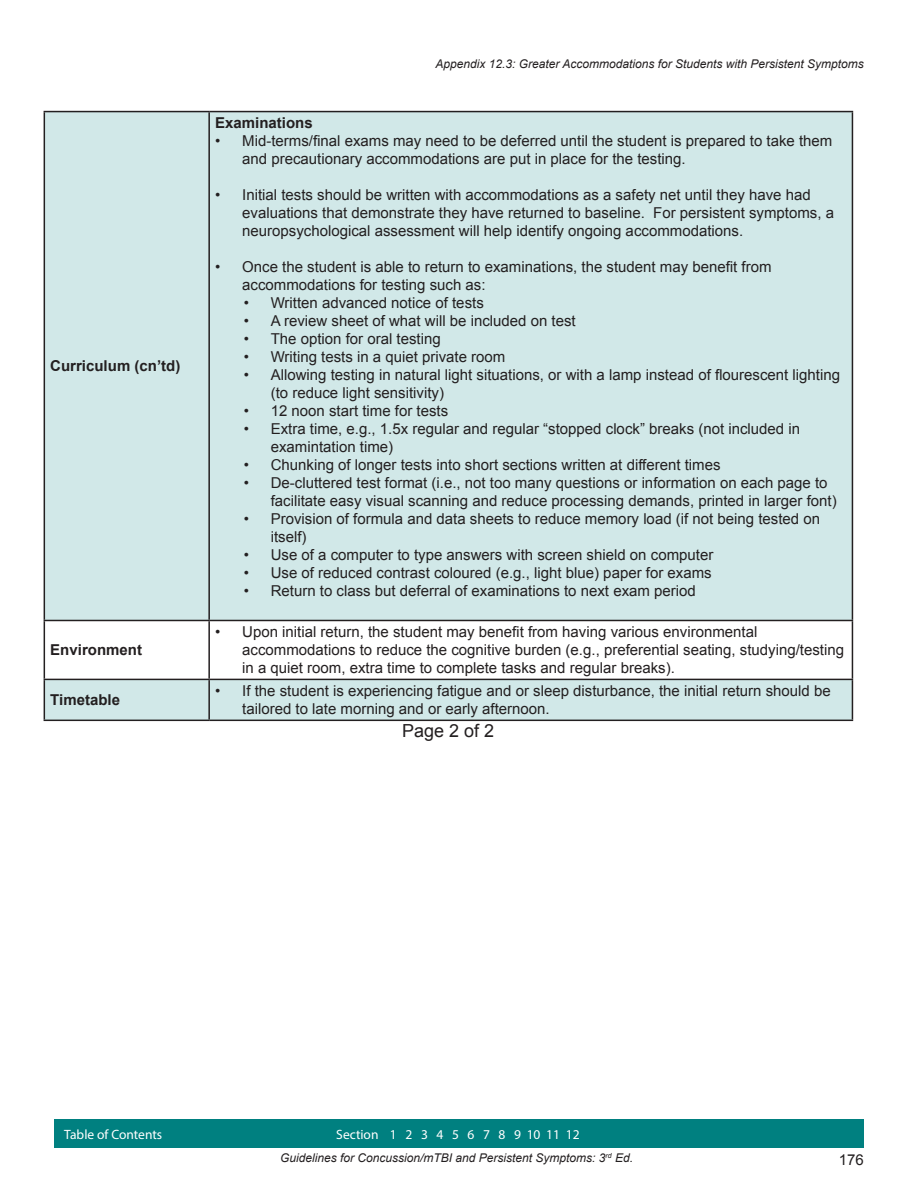
<style>
.page{position:relative;width:918px;height:1188px;background:#fff}
.page>*{position:absolute;margin:0;border:0;box-sizing:border-box;transform-origin:0 0}
.Body_Paragraph{font:18px "Arial";color:#231f20}
.t1{font:15px/18px "Arial";color:#231f20}
.Body_Paragraph-2{font:700 15px "Arial";color:#231f20}
.t2{font:13.5px "Myriad Pro";color:#fff}
.t3{font:italic 12px "Arial";color:#231f20}
</style>
<div class="page">
<div style="left:54px;top:1120px;width:810px;height:28px;background:#008080"></div>
<svg style="left:45px;top:112px;width:807px;height:608px;background:#d4e9e9"></svg>
<hr style="left:44px;top:111px;width:165px;height:1px;background:#231f20">
<hr style="left:44px;top:112px;width:1px;height:508px;background:#231f20">
<hr style="left:209px;top:111px;width:644px;height:1px;background:#231f20">
<hr style="left:208px;top:112px;width:2px;height:508px;background:#231f20">
<hr style="left:852px;top:112px;width:1px;height:508px;background:#231f20">
<hr style="left:44px;top:620px;width:165px;height:1px;background:#231f20">
<hr style="left:44px;top:621px;width:1px;height:58px;background:#231f20">
<hr style="left:209px;top:620px;width:644px;height:1px;background:#231f20">
<hr style="left:208px;top:621px;width:2px;height:58px;background:#231f20">
<hr style="left:852px;top:621px;width:1px;height:58px;background:#231f20">
<hr style="left:44px;top:679px;width:165px;height:1px;background:#231f20">
<hr style="left:44px;top:680px;width:1px;height:40px;background:#231f20">
<hr style="left:209px;top:679px;width:644px;height:1px;background:#231f20">
<hr style="left:208px;top:680px;width:2px;height:40px;background:#231f20">
<hr style="left:852px;top:680px;width:1px;height:40px;background:#231f20">
<hr style="left:44px;top:720px;width:165px;height:1px;background:#231f20">
<hr style="left:209px;top:720px;width:644px;height:1px;background:#231f20">
<p class="Body_Paragraph-2" style="left:50px;top:356px;width:132px">Curriculum (cn’td)</p>
<p class="Body_Paragraph-2" style="left:50px;top:640px;width:93px">Environment</p>
<p class="t3" style="left:436px;top:56px;width:430px">Appendix 12.3: Greater Accommodations for Students with Persistent Symptoms</p>
<p class="Body_Paragraph-2" style="left:215px;top:113px;width:99px">Examinations</p>
<p class="t1" style="left:242px;top:132px;width:592px;text-indent:-27px">• Mid-terms/final exams may need to be deferred until the student is prepared to take them and precautionary accommodations are put in place for the testing.</p>
<p class="t1" style="left:242px;top:186px;width:593px;text-indent:-27px">• Initial tests should be written with accommodations as a safety net until they have had evaluations that demonstrate they have returned to baseline. For persistent symptoms, a neuropsychological assessment will help identify ongoing accommodations.</p>
<p class="t1" style="left:242px;top:258px;width:531px;text-indent:-27px">• Once the student is able to return to examinations, the student may benefit from accommodations for testing such as:</p>
<p class="t1" style="left:244px;top:294px;width:242px">• Written advanced notice of tests</p>
<p class="t1" style="left:244px;top:312px;width:334px">• A review sheet of what will be included on test</p>
<p class="t1" style="left:244px;top:330px;width:199px">• The option for oral testing</p>
<p class="t1" style="left:244px;top:348px;width:263px">• Writing tests in a quiet private room</p>
<p class="t1" style="left:271px;top:366px;width:571px;text-indent:-27px">• Allowing testing in natural light situations, or with a lamp instead of flourescent lighting (to reduce light sensitivity)</p>
<p class="t1" style="left:244px;top:402px;width:206px">• 12 noon start time for tests</p>
<p class="t1" style="left:271px;top:420px;width:531px;text-indent:-27px">• Extra time, e.g., 1.5x regular and regular “stopped clock” breaks (not included in examintation time)</p>
<p class="t1" style="left:244px;top:456px;width:478px">• Chunking of longer tests into short sections written at different times</p>
<p class="t1" style="left:271px;top:474px;width:568px;text-indent:-27px">• De-cluttered test format (i.e., not too many questions or information on each page to facilitate easy visual scanning and reduce processing demands, printed in larger font)</p>
<p class="t1" style="left:271px;top:510px;width:551px;text-indent:-27px">• Provision of formula and data sheets to reduce memory load (if not being tested on itself)</p>
<p class="t1" style="left:244px;top:546px;width:471px">• Use of a computer to type answers with screen shield on computer</p>
<p class="t1" style="left:244px;top:564px;width:470px">• Use of reduced contrast coloured (e.g., light blue) paper for exams</p>
<p class="t1" style="left:244px;top:582px;width:454px">• Return to class but deferral of examinations to next exam period</p>
<p class="t1" style="left:242px;top:623px;width:603px;text-indent:-27px">• Upon initial return, the student may benefit from having various environmental accommodations to reduce the cognitive burden (e.g., preferential seating, studying/testing in a quiet room, extra time to complete tasks and regular breaks).</p>
<p class="Body_Paragraph-2" style="left:50px;top:690px;width:71px">Timetable</p>
<p class="t1" style="left:242px;top:682px;width:590px;text-indent:-27px">• If the student is experiencing fatigue and or sleep disturbance, the initial return should be tailored to late morning and or early afternoon.</p>
<p class="Body_Paragraph" style="left:402px;top:719px;width:94px">Page 2 of 2</p>
<p class="t2" style="left:64px;top:1126px;width:99px">Table of Contents</p>
<p class="t2" style="left:336px;top:1126px;width:245px">Section 1 2 3 4 5 6 7 8 9 10 11 12</p>
<p class="t3" style="left:280px;top:1150px;width:355px">Guidelines for Concussion/mTBI and Persistent Symptoms: 3<sup>rd</sup> Ed.</p>
<p class="t1" style="left:839px;top:1151px;width:27px">176</p>
</div>
